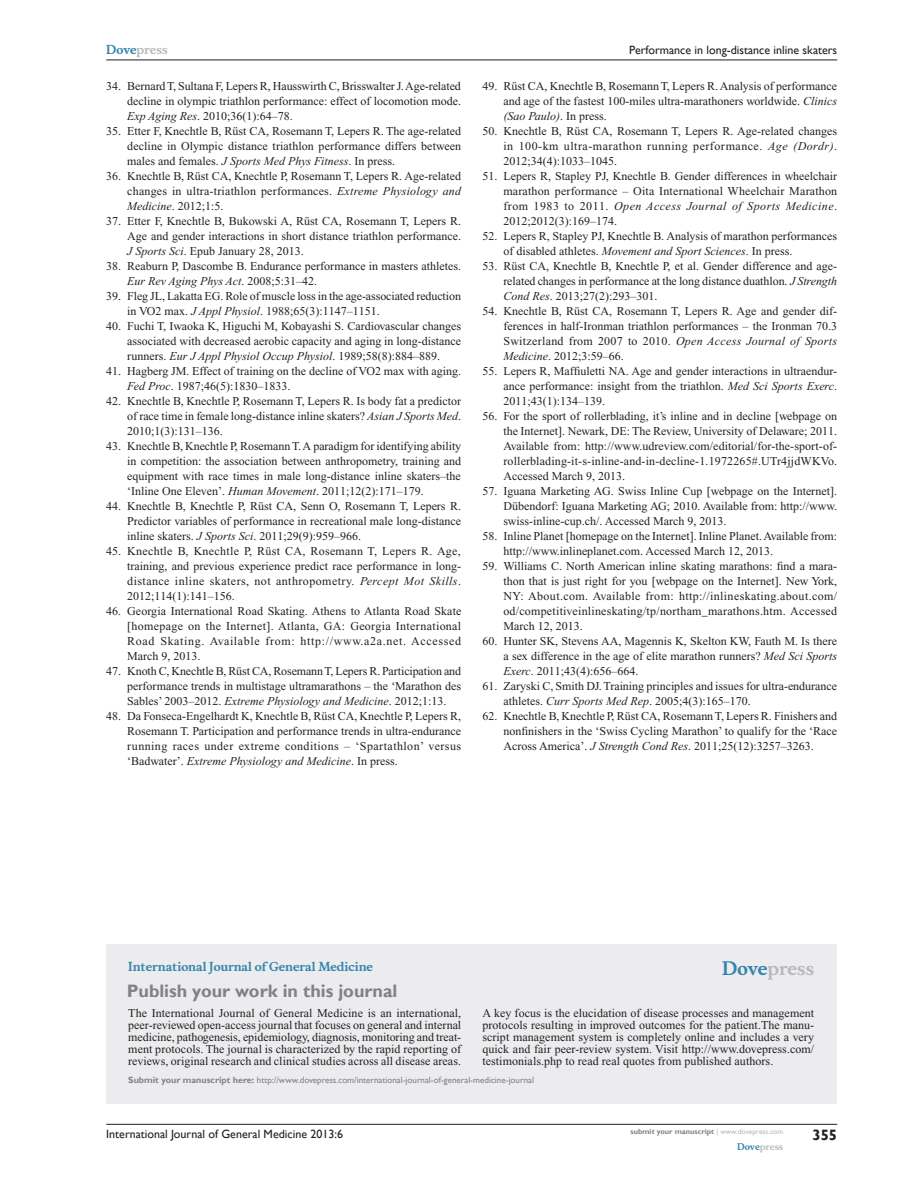
<style>
.page{position:relative;width:918px;height:1188px;background:#fff}
.page>*{position:absolute;margin:0;border:0;box-sizing:border-box;transform-origin:0 0}
.PromBx-H1{font:700 18px "Gill Sans";color:#808285}
.PromBx-Brand{font:700 18px "Musee";color:#b8b9bc}
.t1{font:700 15px "Gill Sans";color:#231f20}
.RefNL2{font:12px/15px "Times New Roman";color:#231f20;text-align:justify}
.PromBx-Tx{font:12px/12px "Times New Roman";letter-spacing:.005em;color:#231f20;text-align:justify}
.t2{font:12px "Gill Sans";color:#231f20}
.PromBx-JrnlName{font:700 12px "Musee";color:#3485ae}
.t3{font:700 12px "Musee";color:#b8b9bc}
.PromBx-SubmitMssWebA{font:9px "Gill Sans";color:#808285}
.t4{font:700 9px "Musee";color:#b8b9bc}
.t5{font:700 7.5px "Gill Sans";color:#808285}
.s1{color:#3485ae}
.s2{font-style:italic}
.s3{font-weight:700}
.s4{font-weight:400;color:#b8b9bc}
</style>
<div class="page">
<div style="left:106px;top:944px;width:731px;height:159px;background:#ececee"></div>
<hr style="left:106px;top:1124px;width:731px;height:1px;background:#231f20">
<hr style="left:106px;top:60px;width:731px;height:1px;background:#231f20">
<p class="t3" style="left:106px;top:43px;width:63px"><span class="s1">Dove</span>press</p>
<p class="RefNL2" style="left:127px;top:79px;width:335px;text-indent:-21px">34. Bernard T, Sultana F, Lepers R, Hausswirth C, Brisswalter J. Age-related decline in olympic triathlon performance: effect of locomotion mode.<br><span class="s2">Exp Aging Res</span>. 2010;36(1):64–78.</p>
<p class="RefNL2" style="left:127px;top:124px;width:336px;text-indent:-21px">35. Etter F, Knechtle B, Rüst CA, Rosemann T, Lepers R. The age-related decline in Olympic distance triathlon performance differs between males and females. <span class="s2">J Sports Med Phys Fitness</span>. In press.</p>
<p class="RefNL2" style="left:127px;top:169px;width:335px;text-indent:-21px">36. Knechtle B, Rüst CA, Knechtle P, Rosemann T, Lepers R. Age-related changes in ultra-triathlon performances. <span class="s2">Extreme Physiology and Medicine</span>. 2012;1:5.</p>
<p class="RefNL2" style="left:127px;top:214px;width:335px;text-indent:-21px">37. Etter F, Knechtle B, Bukowski A, Rüst CA, Rosemann T, Lepers R.<br>Age and gender interactions in short distance triathlon performance.<br><span class="s2">J Sports Sci</span>. Epub January 28, 2013.</p>
<p class="RefNL2" style="left:127px;top:259px;width:335px;text-indent:-21px">38. Reaburn P, Dascombe B. Endurance performance in masters athletes.<br><span class="s2">Eur Rev Aging Phys Act</span>. 2008;5:31–42.</p>
<p class="RefNL2" style="left:127px;top:289px;width:335px;text-indent:-21px">39. Fleg JL, Lakatta EG. Role of muscle loss in the age-associated reduction in VO2 max. <span class="s2">J Appl Physiol</span>. 1988;65(3):1147–1151.</p>
<p class="RefNL2" style="left:127px;top:319px;width:335px;text-indent:-21px">40. Fuchi T, Iwaoka K, Higuchi M, Kobayashi S. Cardiovascular changes associated with decreased aerobic capacity and aging in long-distance runners. <span class="s2">Eur J Appl Physiol Occup Physiol</span>. 1989;58(8):884–889.</p>
<p class="RefNL2" style="left:127px;top:364px;width:335px;text-indent:-21px">41. Hagberg JM. Effect of training on the decline of VO2 max with aging.<br><span class="s2">Fed Proc</span>. 1987;46(5):1830–1833.</p>
<p class="RefNL2" style="left:127px;top:394px;width:335px;text-indent:-21px">42. Knechtle B, Knechtle P, Rosemann T, Lepers R. Is body fat a predictor of race time in female long-distance inline skaters? <span class="s2">Asian J Sports Med</span>.<br>2010;1(3):131–136.</p>
<p class="RefNL2" style="left:127px;top:439px;width:336px;text-indent:-21px">43. Knechtle B, Knechtle P, Rosemann T. A paradigm for identifying ability in competition: the association between anthropometry, training and equipment with race times in male long-distance inline skaters–the ‘Inline One Eleven’. <span class="s2">Human Movement</span>. 2011;12(2):171–179.</p>
<p class="RefNL2" style="left:127px;top:499px;width:335px;text-indent:-21px">44. Knechtle B, Knechtle P, Rüst CA, Senn O, Rosemann T, Lepers R.<br>Predictor variables of performance in recreational male long-distance inline skaters. <span class="s2">J Sports Sci</span>. 2011;29(9):959–966.</p>
<p class="RefNL2" style="left:127px;top:544px;width:335px;text-indent:-21px">45. Knechtle B, Knechtle P, Rüst CA, Rosemann T, Lepers R. Age, training, and previous experience predict race performance in long&shy;distance inline skaters, not anthropometry. <span class="s2">Percept Mot Skills</span>.<br>2012;114(1):141–156.</p>
<p class="RefNL2" style="left:127px;top:604px;width:336px;text-indent:-21px">46. Georgia International Road Skating. Athens to Atlanta Road Skate [homepage on the Internet]. Atlanta, GA: Georgia International Road Skating. Available from: http://www.a2a.net. Accessed March 9, 2013.</p>
<p class="RefNL2" style="left:127px;top:664px;width:335px;text-indent:-21px">47. Knoth C, Knechtle B, Rüst CA, Rosemann T, Lepers R. Participation and performance trends in multistage ultramarathons – the ‘Marathon des Sables’ 2003–2012. <span class="s2">Extreme Physiology and Medicine</span>. 2012;1:13.</p>
<p class="RefNL2" style="left:127px;top:709px;width:335px;text-indent:-21px">48. Da Fonseca-Engelhardt K, Knechtle B, Rüst CA, Knechtle P, Lepers R, Rosemann T. Participation and performance trends in ultra-endurance running races under extreme conditions – ‘Spartathlon’ versus ‘Badwater’. <span class="s2">Extreme Physiology and Medicine</span>. In press.</p>
<p class="t2" style="left:629px;top:43px;width:209px">Performance in long-distance inline skaters</p>
<p class="RefNL2" style="left:503px;top:79px;width:335px;text-indent:-21px">49. Rüst CA, Knechtle B, Rosemann T, Lepers R. Analysis of performance and age of the fastest 100-miles ultra-marathoners worldwide. <span class="s2">Clinics (Sao Paulo)</span>. In press.</p>
<p class="RefNL2" style="left:503px;top:124px;width:335px;text-indent:-21px">50. Knechtle B, Rüst CA, Rosemann T, Lepers R. Age-related changes in 100-km ultra-marathon running performance. <span class="s2">Age (Dordr)</span>.<br>2012;34(4):1033–1045.</p>
<p class="RefNL2" style="left:503px;top:169px;width:335px;text-indent:-21px">51. Lepers R, Stapley PJ, Knechtle B. Gender differences in wheelchair marathon performance – Oita International Wheelchair Marathon from 1983 to 2011. <span class="s2">Open Access Journal of Sports Medicine</span>.<br>2012;2012(3):169–174.</p>
<p class="RefNL2" style="left:503px;top:229px;width:335px;text-indent:-21px">52. Lepers R, Stapley PJ, Knechtle B. Analysis of marathon performances of disabled athletes. <span class="s2">Movement and Sport Sciences</span>. In press.</p>
<p class="RefNL2" style="left:503px;top:259px;width:335px;text-indent:-21px">53. Rüst CA, Knechtle B, Knechtle P, et al. Gender difference and age&shy;related changes in performance at the long distance duathlon. <span class="s2">J Strength Cond Res</span>. 2013;27(2):293–301.</p>
<p class="RefNL2" style="left:503px;top:304px;width:335px;text-indent:-21px">54. Knechtle B, Rüst CA, Rosemann T, Lepers R. Age and gender dif&shy;ferences in half-Ironman triathlon performances – the Ironman 70.3<br>Switzerland from 2007 to 2010. <span class="s2">Open Access Journal of Sports Medicine</span>. 2012;3:59–66.</p>
<p class="RefNL2" style="left:503px;top:364px;width:335px;text-indent:-21px">55. Lepers R, Maffiuletti NA. Age and gender interactions in ultraendur&shy;ance performance: insight from the triathlon. <span class="s2">Med Sci Sports Exerc</span>.<br>2011;43(1):134–139.</p>
<p class="RefNL2" style="left:503px;top:409px;width:335px;text-indent:-21px">56. For the sport of rollerblading, it’s inline and in decline [webpage on the Internet]. Newark, DE: The Review, University of Delaware; 2011.<br>Available from: http://www.udreview.com/editorial/for-the-sport-of&shy;rollerblading-it-s-inline-and-in-decline-1.1972265#.UTr4jjdWKVo.<br>Accessed March 9, 2013.</p>
<p class="RefNL2" style="left:503px;top:484px;width:335px;text-indent:-21px">57. Iguana Marketing AG. Swiss Inline Cup [webpage on the Internet].<br>Dübendorf: Iguana Marketing AG; 2010. Available from: http://www. swiss-inline-cup.ch/. Accessed March 9, 2013.</p>
<p class="RefNL2" style="left:503px;top:529px;width:335px;text-indent:-21px">58. Inline Planet [homepage on the Internet]. Inline Planet. Available from: http://www.inlineplanet.com. Accessed March 12, 2013.</p>
<p class="RefNL2" style="left:503px;top:559px;width:335px;text-indent:-21px">59. Williams C. North American inline skating marathons: find a mara&shy;thon that is just right for you [webpage on the Internet]. New York, NY: About.com. Available from: http://inlineskating.about.com/ od/competitiveinlineskating/tp/northam_marathons.htm. Accessed March 12, 2013.</p>
<p class="RefNL2" style="left:503px;top:634px;width:335px;text-indent:-21px">60. Hunter SK, Stevens AA, Magennis K, Skelton KW, Fauth M. Is there a sex difference in the age of elite marathon runners? <span class="s2">Med Sci Sports Exerc</span>. 2011;43(4):656–664.</p>
<p class="RefNL2" style="left:503px;top:679px;width:335px;text-indent:-21px">61. Zaryski C, Smith DJ. Training principles and issues for ultra-endurance athletes. <span class="s2">Curr Sports Med Rep</span>. 2005;4(3):165–170.</p>
<p class="RefNL2" style="left:503px;top:709px;width:335px;text-indent:-21px">62. Knechtle B, Knechtle P, Rüst CA, Rosemann T, Lepers R. Finishers and nonfinishers in the ‘Swiss Cycling Marathon’ to qualify for the ‘Race Across America’. <span class="s2">J Strength Cond Res</span>. 2011;25(12):3257–3263.</p>
<p class="PromBx-JrnlName" style="left:128px;top:959px;width:246px">International Journal of General Medicine</p>
<p class="PromBx-H1" style="left:127px;top:980px;width:272px">Publish your work in this journal</p>
<p class="PromBx-Brand" style="left:722px;top:958px;width:94px"><span class="s1">Dove</span>press</p>
<p class="PromBx-Tx" style="left:128px;top:1007px;width:335px">The International Journal of General Medicine is an international, peer-reviewed open-access journal that focuses on general and internal medicine, pathogenesis, epidemiology, diagnosis, monitoring and treat&shy;ment protocols. The journal is characterized by the rapid reporting of reviews, original research and clinical studies across all disease areas.</p>
<p class="PromBx-Tx" style="left:482px;top:1007px;width:333px">A key focus is the elucidation of disease processes and management protocols resulting in improved outcomes for the patient.The manu&shy;script management system is completely online and includes a very quick and fair peer-review system. Visit http://www.dovepress.com/ testimonials.php to read real quotes from published authors.</p>
<p class="PromBx-SubmitMssWebA" style="left:128px;top:1075px;width:407px"><span class="s3">Submit your manuscript here:</span> http://www.dovepress.com/international-journal-of-general-medicine-journal</p>
<p class="t2" style="left:106px;top:1127px;width:238px">International Journal of General Medicine 2013:6</p>
<p class="t5" style="left:631px;top:1127px;width:154px">submit your manuscript <span class="s4">| www.dovepress.com</span></p>
<p class="t4" style="left:737px;top:1141px;width:48px"><span class="s1">Dove</span>press</p>
<p class="t1" style="left:812px;top:1126px;width:26px">355</p>
</div>
